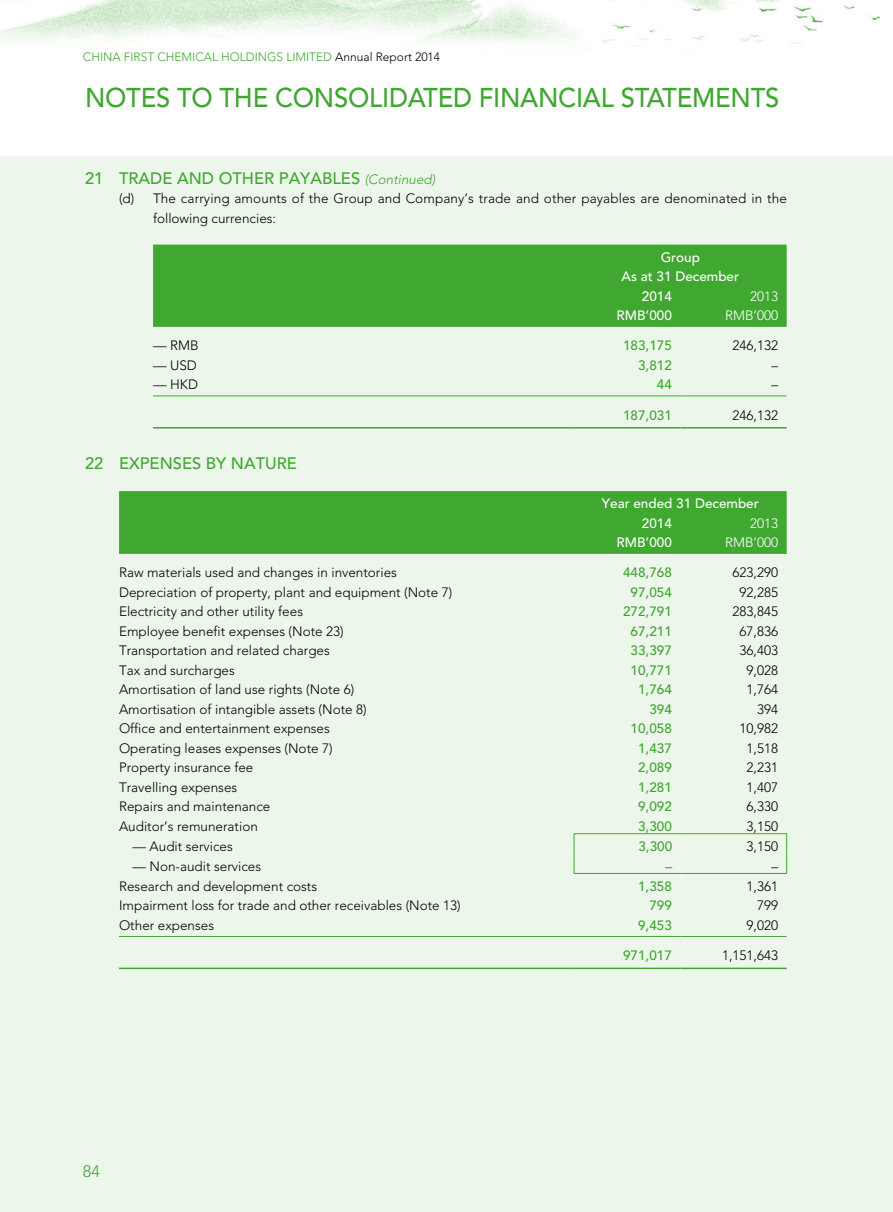
<style>
.page{position:relative;width:893px;height:1212px;background:#ecf6ea}
.page>*{position:absolute;margin:0;border:0;box-sizing:border-box;transform-origin:0 0}
.t1{font:500 27px "Avenir LT Std";letter-spacing:-.01em;color:#40a731;scale:.95 1}
.t2{font:500 16.5px "Avenir LT Std";color:#40a731}
.t3{font:300 16.5px "Avenir LT Std";color:#40a731}
.t4{font:300 13.5px/19.5px "Avenir LT Std";color:#000}
.t5{font:500 13.5px "Avenir LT Std";color:#40a731}
.t6{font:500 13.5px/19.5px "Avenir LT Std";color:#fff}
.t7{font:300 13.5px "Avenir LT Std";color:#fff}
.t8{font:italic 300 13.5px "Avenir LT Std";color:#40a731}
.t9{font:300 12px "Avenir LT Std";color:#40a731}
.s1{color:#000}
</style>
<div class="page">
<img style="left:0;top:0;width:893px;height:155px">
<div style="left:153px;top:245px;width:634px;height:82px;background:#40a731"></div>
<hr style="left:153px;top:395px;width:421px;height:1px;background:#40a731">
<hr style="left:574px;top:395px;width:106px;height:1px;background:#40a731">
<hr style="left:680px;top:395px;width:107px;height:1px;background:#40a731">
<hr style="left:153px;top:427px;width:421px;height:1px;background:#40a731">
<hr style="left:574px;top:427px;width:106px;height:1px;background:#40a731">
<hr style="left:680px;top:427px;width:107px;height:1px;background:#40a731">
<div style="left:119px;top:491px;width:668px;height:63px;background:#40a731"></div>
<hr style="left:574px;top:833px;width:106px;height:1px;background:#40a731">
<hr style="left:680px;top:833px;width:107px;height:1px;background:#40a731">
<svg style="left:574px;top:834px;width:1px;height:39px"></svg>
<svg style="left:786px;top:834px;width:1px;height:39px"></svg>
<hr style="left:574px;top:873px;width:106px;height:1px;background:#40a731">
<hr style="left:680px;top:873px;width:107px;height:1px;background:#40a731">
<hr style="left:119px;top:936px;width:455px;height:1px;background:#40a731">
<hr style="left:574px;top:936px;width:106px;height:1px;background:#40a731">
<hr style="left:680px;top:936px;width:107px;height:1px;background:#40a731">
<hr style="left:119px;top:967px;width:455px;height:2px;background:#40a731">
<hr style="left:574px;top:967px;width:106px;height:2px;background:#40a731">
<hr style="left:680px;top:967px;width:107px;height:2px;background:#40a731">
<p class="t9" style="left:83px;top:50px;width:359px">CHINA FIRST CHEMICAL HOLDINGS LIMITED <span class="s1">Annual Report 2014</span></p>
<h1 class="t1" style="left:85px;top:83px;width:732px">NOTES TO THE CONSOLIDATED FINANCIAL STATEMENTS</h1>
<p class="t2" style="left:85px;top:169px;width:55px">21 Trade</p>
<p class="t2" style="left:177px;top:169px;width:14px">and</p>
<p class="t2" style="left:219px;top:169px;width:12px">other</p>
<p class="t2" style="left:279px;top:169px;width:43px">payables</p>
<p class="t8" style="left:365px;top:171px;width:72px">(Continued)</p>
<p class="t4" style="left:153px;top:189px;width:635px;text-indent:-34px">(d) The carrying amounts of the Group and Company’s trade and other payables are denominated in the following currencies:</p>
<p class="t6" style="left:661px;top:248px;width:41px">Group</p>
<p class="t6" style="left:622px;top:267px;width:119px">As at 31 December</p>
<p class="t6" style="left:642px;top:287px;width:32px">2014</p>
<p class="t7" style="left:750px;top:288px;width:30px">2013</p>
<p class="t6" style="left:617px;top:306px;width:57px">RMB’000</p>
<p class="t7" style="left:725px;top:308px;width:55px">RMB’000</p>
<p class="t4" style="left:153px;top:336px;width:47px">— RMB</p>
<p class="t5" style="left:623px;top:338px;width:50px">183,175</p>
<p class="t4" style="left:732px;top:336px;width:47px">246,132</p>
<p class="t4" style="left:153px;top:356px;width:45px">— USD</p>
<p class="t5" style="left:638px;top:357px;width:35px">3,812</p>
<p class="t4" style="left:771px;top:356px;width:8px">–</p>
<p class="t4" style="left:153px;top:375px;width:47px">— HKD</p>
<p class="t5" style="left:657px;top:377px;width:17px">44</p>
<p class="t4" style="left:771px;top:375px;width:8px">–</p>
<p class="t5" style="left:623px;top:407px;width:50px">187,031</p>
<p class="t4" style="left:732px;top:405px;width:47px">246,132</p>
<p class="t2" style="left:85px;top:454px;width:66px">22 Expenses</p>
<p class="t2" style="left:206px;top:454px;width:37px">by nature</p>
<p class="t6" style="left:642px;top:494px;width:118px;text-indent:-40px">Year ended 31 December<br>2014</p>
<p class="t7" style="left:750px;top:515px;width:30px">2013</p>
<p class="t6" style="left:617px;top:533px;width:57px">RMB’000</p>
<p class="t7" style="left:725px;top:535px;width:55px">RMB’000</p>
<p class="t4" style="left:119px;top:563px;width:279px">Raw materials used and changes in inventories</p>
<p class="t5" style="left:623px;top:565px;width:50px">448,768</p>
<p class="t4" style="left:732px;top:563px;width:47px">623,290</p>
<p class="t4" style="left:119px;top:583px;width:335px">Depreciation of property, plant and equipment (Note 7)</p>
<p class="t5" style="left:631px;top:584px;width:43px">97,054</p>
<p class="t4" style="left:740px;top:583px;width:40px">92,285</p>
<p class="t4" style="left:119px;top:602px;width:186px">Electricity and other utility fees</p>
<p class="t5" style="left:623px;top:604px;width:50px">272,791</p>
<p class="t4" style="left:732px;top:602px;width:47px">283,845</p>
<p class="t4" style="left:119px;top:622px;width:226px">Employee benefit expenses (Note 23)</p>
<p class="t5" style="left:631px;top:623px;width:43px">67,211</p>
<p class="t4" style="left:740px;top:622px;width:40px">67,836</p>
<p class="t4" style="left:119px;top:641px;width:212px">Transportation and related charges</p>
<p class="t5" style="left:631px;top:643px;width:43px">33,397</p>
<p class="t4" style="left:740px;top:641px;width:40px">36,403</p>
<p class="t4" style="left:119px;top:661px;width:117px">Tax and surcharges</p>
<p class="t5" style="left:631px;top:662px;width:43px">10,771</p>
<p class="t4" style="left:747px;top:661px;width:33px">9,028</p>
<p class="t4" style="left:119px;top:680px;width:237px">Amortisation of land use rights (Note 6)</p>
<p class="t5" style="left:638px;top:682px;width:35px">1,764</p>
<p class="t4" style="left:747px;top:680px;width:33px">1,764</p>
<p class="t4" style="left:119px;top:699px;width:249px">Amortisation of intangible assets (Note 8)</p>
<p class="t5" style="left:649px;top:701px;width:24px">394</p>
<p class="t4" style="left:757px;top:699px;width:23px">394</p>
<p class="t4" style="left:119px;top:719px;width:212px">Office and entertainment expenses</p>
<p class="t5" style="left:631px;top:721px;width:43px">10,058</p>
<p class="t4" style="left:740px;top:719px;width:40px">10,982</p>
<p class="t4" style="left:119px;top:738px;width:215px">Operating leases expenses (Note 7)</p>
<p class="t5" style="left:638px;top:740px;width:35px">1,437</p>
<p class="t4" style="left:747px;top:738px;width:33px">1,518</p>
<p class="t4" style="left:119px;top:758px;width:136px">Property insurance fee</p>
<p class="t5" style="left:638px;top:760px;width:35px">2,089</p>
<p class="t4" style="left:747px;top:758px;width:33px">2,231</p>
<p class="t4" style="left:119px;top:777px;width:120px">Travelling expenses</p>
<p class="t5" style="left:638px;top:779px;width:35px">1,281</p>
<p class="t4" style="left:747px;top:777px;width:33px">1,407</p>
<p class="t4" style="left:119px;top:797px;width:153px">Repairs and maintenance</p>
<p class="t5" style="left:638px;top:799px;width:35px">9,092</p>
<p class="t4" style="left:747px;top:797px;width:33px">6,330</p>
<p class="t4" style="left:119px;top:817px;width:140px">Auditor’s remuneration</p>
<p class="t5" style="left:638px;top:818px;width:35px">3,300</p>
<p class="t4" style="left:747px;top:816px;width:33px">3,150</p>
<p class="t4" style="left:133px;top:837px;width:102px">— Audit services</p>
<p class="t5" style="left:638px;top:839px;width:35px">3,300</p>
<p class="t4" style="left:747px;top:837px;width:33px">3,150</p>
<p class="t4" style="left:133px;top:857px;width:130px">— Non-audit services</p>
<p class="t5" style="left:665px;top:858px;width:8px">–</p>
<p class="t4" style="left:771px;top:856px;width:8px">–</p>
<p class="t4" style="left:119px;top:876px;width:200px">Research and development costs</p>
<p class="t5" style="left:638px;top:878px;width:35px">1,358</p>
<p class="t4" style="left:747px;top:876px;width:33px">1,361</p>
<p class="t4" style="left:119px;top:896px;width:343px">Impairment loss for trade and other receivables (Note 13)</p>
<p class="t5" style="left:649px;top:898px;width:24px">799</p>
<p class="t4" style="left:757px;top:896px;width:23px">799</p>
<p class="t4" style="left:119px;top:915px;width:97px">Other expenses</p>
<p class="t5" style="left:638px;top:917px;width:35px">9,453</p>
<p class="t4" style="left:747px;top:915px;width:33px">9,020</p>
<p class="t5" style="left:623px;top:948px;width:50px">971,017</p>
<p class="t4" style="left:722px;top:946px;width:58px">1,151,643</p>
<p class="t3" style="left:83px;top:1162px;width:19px">84</p>
</div>
